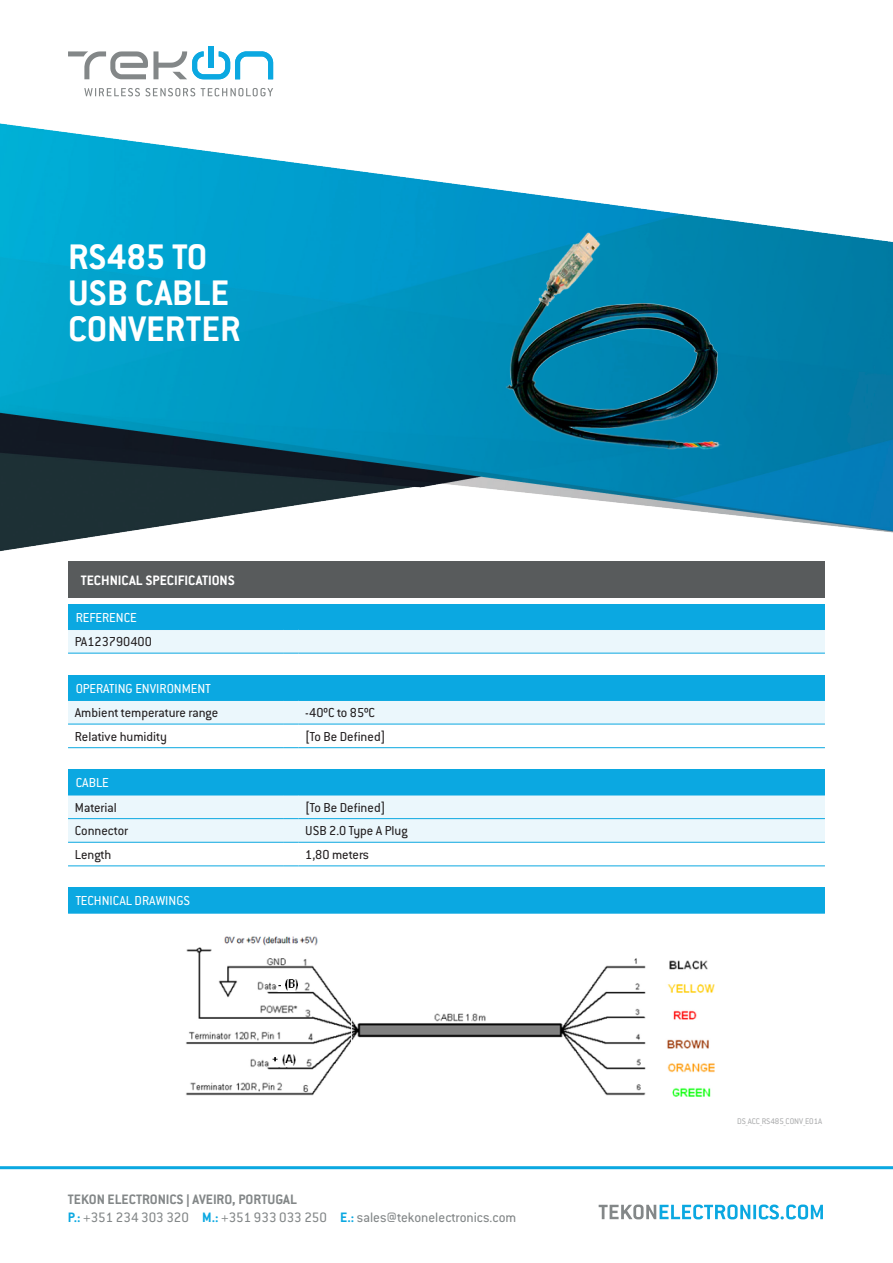
<style>
.page{position:relative;width:893px;height:1263px;background:#fff}
.page>*{position:absolute;margin:0;border:0;box-sizing:border-box;transform-origin:0 0}
.t1{font:700 39px/36px "Conduit ITC Pro";color:#fff}
.t2{font:15px/18px "Conduit ITC Pro";color:#838788}
.t3{font:700 15px "Conduit ITC Pro";color:#fff}
.t4{font:14.25px "Conduit ITC Pro";color:#231f20}
.t5{font:14.25px "Conduit ITC Pro";color:#fff}
.t6{font:9px "Conduit ITC Pro";color:#acadae}
.s1{font-weight:700}
.s2{font-family:"Arial";font-weight:700;font-size:13.5px}
.s3{font-weight:700;color:#0ba8e1}
</style>
<div class="page">
<img style="left:0;top:123px;width:893px;height:439px">
<svg style="left:0;top:1166px;width:893px;height:3px;background:#1bade2"></svg>
<svg style="left:68px;top:46px;width:205px;height:33px"></svg>
<svg style="left:84px;top:88px;width:111px;height:8px"></svg>
<svg style="left:201px;top:88px;width:72px;height:8px"></svg>
<svg style="left:599px;top:1204px;width:151px;height:15px"></svg>
<hr style="left:753px;top:1205px;width:3px;height:14px;background:#0ba8e1">
<svg style="left:759px;top:1204px;width:64px;height:15px"></svg>
<img style="left:377px;top:205px;width:450px;height:273px">
<div style="left:68px;top:562px;width:757px;height:36px;background:#585b5c"></div>
<div style="left:68px;top:604px;width:757px;height:25px;background:#0ba8e1"></div>
<svg style="left:68px;top:629px;width:757px;height:25px;background:#dcf1fa"></svg>
<hr style="left:298px;top:653px;width:527px;height:1px;background:#0ba8e1">
<div style="left:68px;top:675px;width:757px;height:25px;background:#0ba8e1"></div>
<hr style="left:68px;top:747px;width:215px;height:1px;background:#0ba8e1">
<svg style="left:283px;top:747px;width:15px;height:1px"></svg>
<hr style="left:298px;top:747px;width:527px;height:1px;background:#0ba8e1">
<svg style="left:68px;top:700px;width:757px;height:25px;background:#dcf1fa"></svg>
<hr style="left:298px;top:724px;width:527px;height:1px;background:#0ba8e1">
<div style="left:68px;top:769px;width:757px;height:26px;background:#0ba8e1"></div>
<hr style="left:68px;top:866px;width:215px;height:1px;background:#0ba8e1">
<svg style="left:283px;top:866px;width:15px;height:1px"></svg>
<hr style="left:298px;top:866px;width:527px;height:1px;background:#0ba8e1">
<svg style="left:68px;top:795px;width:757px;height:48px;background:#e4f4fb"></svg>
<hr style="left:298px;top:818px;width:527px;height:1px;background:#0ba8e1">
<hr style="left:298px;top:842px;width:527px;height:1px;background:#0ba8e1">
<div style="left:68px;top:888px;width:757px;height:25px;background:#0ba8e1"></div>
<hr style="left:68px;top:913px;width:757px;height:1px;background:#0ba8e1">
<img style="left:186px;top:936px;width:529px;height:161px">
<h1 class="t1" style="left:68px;top:238px;width:174px">RS485 TO<br>USB CABLE<br>CONVERTER</h1>
<p class="t3" style="left:81px;top:572px;width:156px">TECHNICAL SPECIFICATIONS</p>
<p class="t5" style="left:76px;top:609px;width:63px">REFERENCE</p>
<p class="t4" style="left:75px;top:634px;width:79px">PA123790400</p>
<p class="t5" style="left:76px;top:680px;width:136px">OPERATING ENVIRONMENT</p>
<p class="t4" style="left:75px;top:705px;width:145px">Ambient temperature range</p>
<p class="t4" style="left:305px;top:705px;width:71px">-40ºC to 85ºC</p>
<p class="t4" style="left:75px;top:728px;width:94px">Relative humidity</p>
<p class="t4" style="left:305px;top:728px;width:82px">[To Be Defined]</p>
<p class="t5" style="left:76px;top:775px;width:35px">CABLE</p>
<p class="t4" style="left:75px;top:799px;width:44px">Material</p>
<p class="t4" style="left:305px;top:799px;width:82px">[To Be Defined]</p>
<p class="t4" style="left:75px;top:823px;width:55px">Connector</p>
<p class="t4" style="left:305px;top:823px;width:104px">USB 2.0 Type A Plug</p>
<p class="t4" style="left:75px;top:847px;width:38px">Length</p>
<p class="t4" style="left:305px;top:847px;width:65px">1,80 meters</p>
<p class="t5" style="left:76px;top:893px;width:116px">TECHNICAL DRAWINGS</p>
<p class="t2" style="left:68px;top:1191px;width:450px"><span class="s1">TEKON ELECTRONICS</span> <span class="s2">|</span> <span class="s1">AVEIRO, PORTUGAL<br></span><span class="s3">P.:</span> +351 234 303 320 <span class="s3">M.:</span> +351 933 033 250 <span class="s3">E.:</span> sales@tekonelectronics.com</p>
<p class="t6" style="left:737px;top:1117px;width:87px">DS_ACC_RS485_CONV_E01A</p>
</div>
